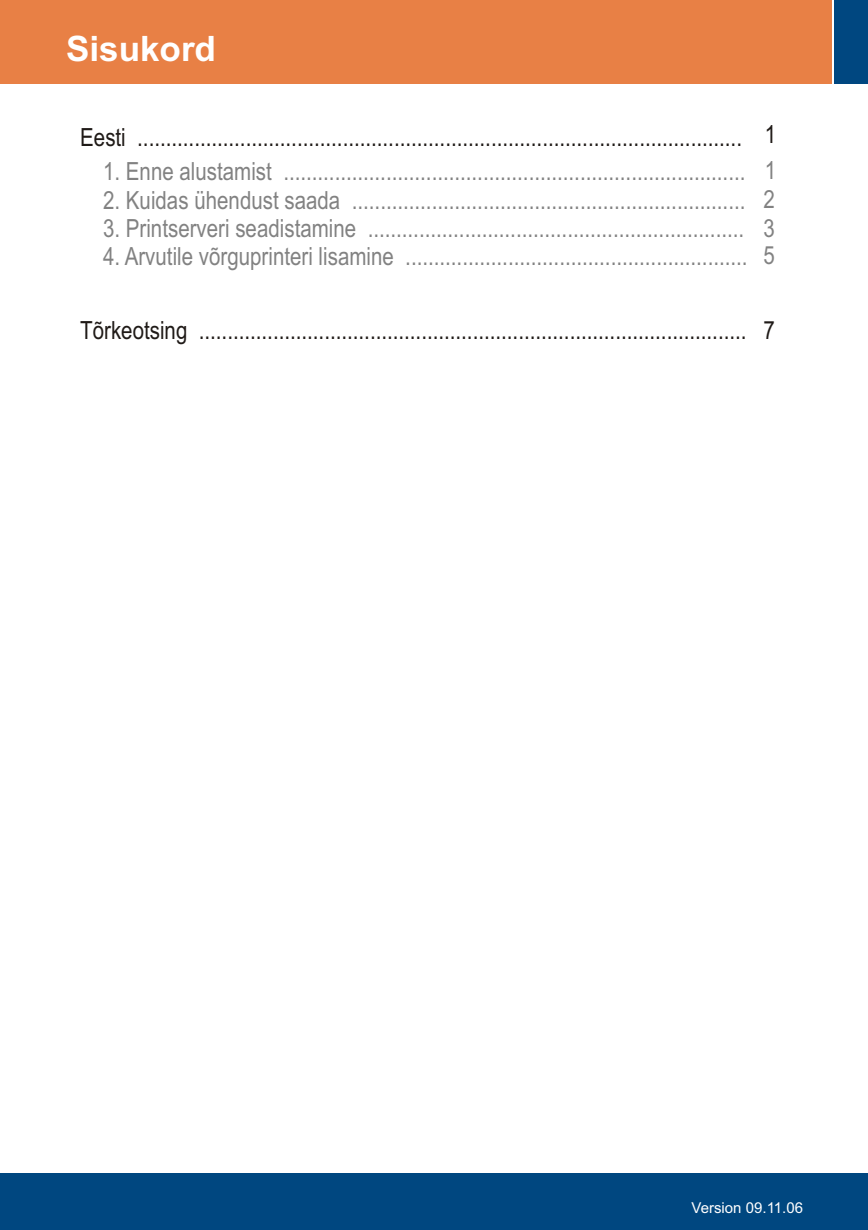
<style>
.page{position:relative;width:868px;height:1230px;background:#fff}
.page>*{position:absolute;margin:0;border:0;box-sizing:border-box;transform-origin:0 0}
.t1{font:700 35px "Arial";color:#fff}
.t2{font:25px/29px "Arial Narrow";color:#828282;text-align:justify}
.t3{font:25px "Arial Narrow";color:#1f1a17}
.t4{font:15px "Arial";color:#fff}
</style>
<div class="page">
<div style="left:0;top:1172px;width:867px;height:57px;background:#004780"></div>
<div style="left:0;top:0;width:831px;height:84px;background:#e88045"></div>
<div style="left:834px;top:0;width:33px;height:84px;background:#004780"></div>
<h1 class="t1" style="left:66px;top:35px;width:151px">Sisukord</h1>
<p class="t3" style="left:80px;top:128px;width:663px">Eesti ..........................................................................................................</p>
<p class="t2" style="left:103px;top:159px;width:170px">1. Enne alustamist</p>
<p class="t2" style="left:103px;top:187px;width:643px">2. Kuidas ühendust saada .....................................................................</p>
<p class="t2" style="left:103px;top:216px;width:642px">3. Printserveri seadistamine ..................................................................</p>
<p class="t2" style="left:103px;top:244px;width:645px">4. Arvutile võrguprinteri lisamine ............................................................</p>
<p class="t2" style="left:283px;top:159px;width:463px">.................................................................................</p>
<p class="t3" style="left:764px;top:125px;width:13px">1</p>
<p class="t2" style="left:763px;top:158px;width:14px">1<br>2<br>3</p>
<p class="t2" style="left:763px;top:243px;width:13px">5</p>
<p class="t3" style="left:80px;top:321px;width:667px">Tõrkeotsing ................................................................................................</p>
<p class="t3" style="left:763px;top:320px;width:13px">7</p>
<p class="t4" style="left:691px;top:1201px;width:113px">Version 09.11.06</p>
</div>
